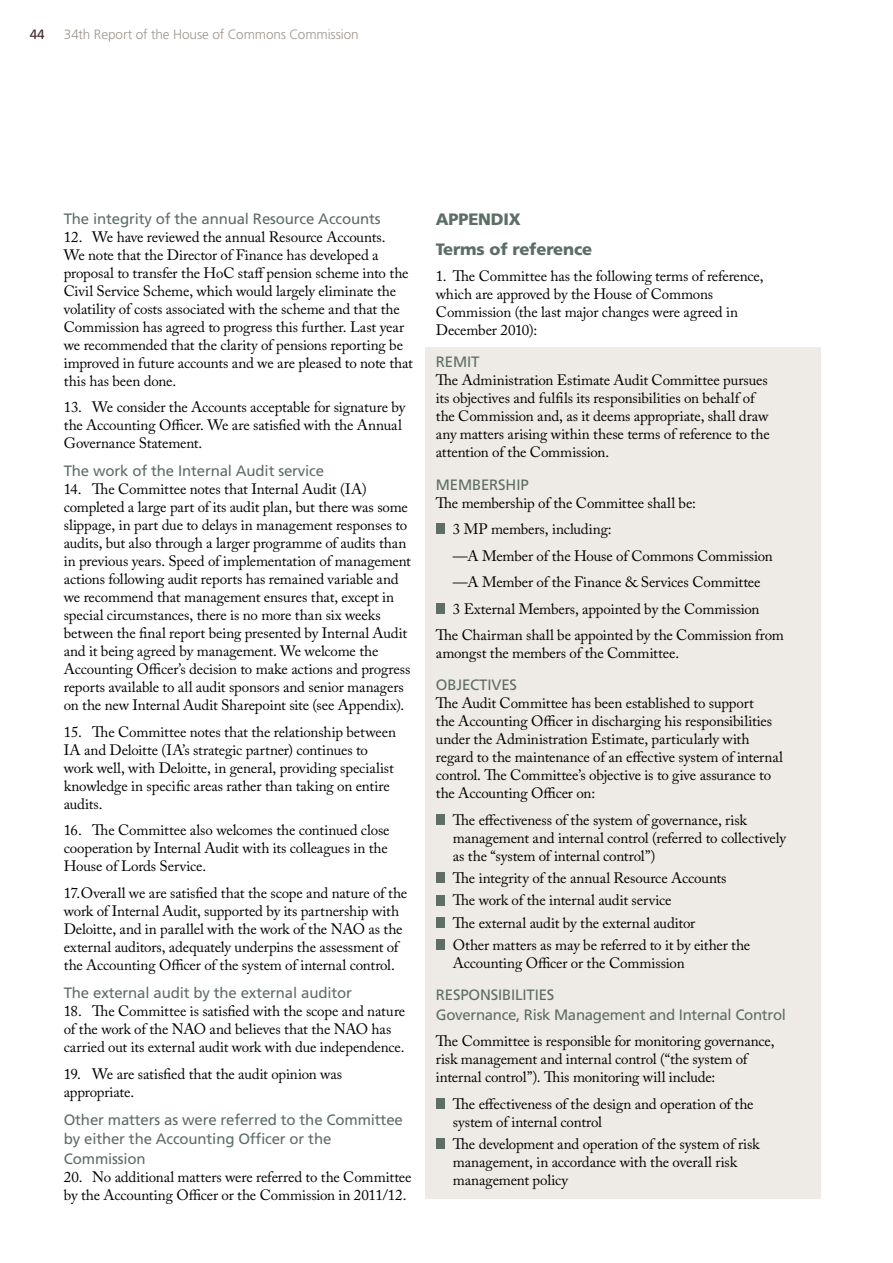
<style>
.page{position:relative;width:893px;height:1263px;background:#fff}
.page>*{position:absolute;margin:0;border:0;box-sizing:border-box;transform-origin:0 0}
.t1{font:900 16.5px/29.5px "Frutiger LT Std";letter-spacing:-.01em;color:#5e6e66}
.t2{font:15px/18px "Adobe Caslon Pro";letter-spacing:-.01em;color:#000}
.t3{font:15px/19.5px "Frutiger LT Std";letter-spacing:-.01em;color:#5e6e66}
.t4{font:300 13.5px "Frutiger LT Std";letter-spacing:-.005em;color:#a2958a}
.t5{font:13.5px "Frutiger LT Std";color:#472a2b}
</style>
<div class="page">
<div style="left:425px;top:347px;width:396px;height:852px;background:#eeeae6"></div>
<div style="left:436px;top:523px;width:8px;height:11px;background:#5e6e66"></div>
<div style="left:436px;top:603px;width:8px;height:11px;background:#5e6e66"></div>
<div style="left:436px;top:814px;width:8px;height:11px;background:#5e6e66"></div>
<div style="left:436px;top:872px;width:8px;height:11px;background:#5e6e66"></div>
<div style="left:436px;top:895px;width:8px;height:10px;background:#5e6e66"></div>
<div style="left:436px;top:917px;width:8px;height:11px;background:#5e6e66"></div>
<div style="left:436px;top:939px;width:8px;height:11px;background:#5e6e66"></div>
<div style="left:436px;top:1098px;width:8px;height:11px;background:#5e6e66"></div>
<div style="left:436px;top:1138px;width:8px;height:11px;background:#5e6e66"></div>
<p class="t5" style="left:30px;top:26px;width:16px">44</p>
<p class="t4" style="left:64px;top:27px;width:297px">34th Report of the House of Commons Commission</p>
<p class="t3" style="left:64px;top:209px;width:318px">The integrity of the annual Resource Accounts</p>
<p class="t2" style="left:64px;top:228px;width:351px">12. We have reviewed the annual Resource Accounts.<br>We note that the Director of Finance has developed a proposal to transfer the HoC staff pension scheme into the Civil Service Scheme, which would largely eliminate the volatility of costs associated with the scheme and that the Commission has agreed to progress this further. Last year we recommended that the clarity of pensions reporting be improved in future accounts and we are pleased to note that this has been done.</p>
<p class="t2" style="left:64px;top:398px;width:343px">13. We consider the Accounts acceptable for signature by the Accounting Officer. We are satisfied with the Annual<br>Governance Statement.</p>
<p class="t3" style="left:64px;top:461px;width:262px">The work of the I nternal Audit service</p>
<p class="t2" style="left:64px;top:480px;width:349px">14. The Committee notes that Internal Audit (IA) completed a large part of its audit plan, but there was some slippage, in part due to delays in management responses to audits, but also through a larger programme of audits than in previous years. Speed of implementation of management actions following audit reports has remained variable and we recommend that management ensures that, except in special circumstances, there is no more than six weeks between the final report being presented by Internal Audit and it being agreed by management. We welcome the Accounting Officer’s decision to make actions and progress reports available to all audit sponsors and senior managers on the new Internal Audit Sharepoint site (see Appendix).</p>
<p class="t2" style="left:64px;top:723px;width:334px">15. The Committee notes that the relationship between IA and Deloitte (IA’s strategic partner) continues to work well, with Deloitte, in general, providing specialist knowledge in specific areas rather than taking on entire audits.</p>
<p class="t2" style="left:64px;top:821px;width:327px">16. The Committee also welcomes the continued close cooperation by Internal Audit with its colleagues in the<br>House of Lords Service.</p>
<p class="t2" style="left:64px;top:884px;width:345px">17.Overall we are satisfied that the scope and nature of the work of Internal Audit, supported by its partnership with Deloitte, and in parallel with the work of the NAO as the external auditors, adequately underpins the assessment of the Accounting Officer of the system of internal control.</p>
<p class="t3" style="left:64px;top:983px;width:290px">The external audit by the external auditor</p>
<p class="t2" style="left:64px;top:1002px;width:343px">18. The Committee is satisfied with the scope and nature of the work of the NAO and believes that the NAO has carried out its external audit work with due independence.</p>
<p class="t2" style="left:64px;top:1064px;width:280px">19. We are satisfied that the audit opinion was appropriate.</p>
<p class="t3" style="left:64px;top:1110px;width:341px">Other matters as were referred to the Committee by either the Accounting Officer or the<br>Commission</p>
<p class="t2" style="left:64px;top:1167px;width:349px">20. No additional matters were referred to the Committee by the Accounting Officer or the Commission in 2011/12.</p>
<p class="t1" style="left:436px;top:204px;width:158px">Appendix<br>Terms of reference</p>
<p class="t2" style="left:436px;top:267px;width:329px">1. The Committee has the following terms of reference, which are approved by the House of Commons Commission (the last major changes were agreed in December 2010):</p>
<p class="t3" style="left:436px;top:352px;width:10px">REMIT</p>
<p class="t2" style="left:436px;top:371px;width:335px">The Administration Estimate Audit Committee pursues its objectives and fulfils its responsibilities on behalf of the Commission and, as it deems appropriate, shall draw any matters arising within these terms of reference to the attention of the Commission.</p>
<p class="t3" style="left:436px;top:475px;width:11px">MEMBERS</p>
<p class="t3" style="left:506px;top:475px;width:17px">HIP</p>
<p class="t2" style="left:436px;top:493px;width:262px">The membership of the Committee shall be:</p>
<p class="t2" style="left:453px;top:520px;width:160px">3 MP members, including:</p>
<p class="t2" style="left:453px;top:546px;width:322px">—A Member of the House of Commons Commission</p>
<p class="t2" style="left:453px;top:573px;width:309px">—A Member of the Finance &amp; Services Committee</p>
<p class="t2" style="left:453px;top:599px;width:308px">3 External Members, appointed by the Commission</p>
<p class="t2" style="left:436px;top:626px;width:350px">The Chairman shall be appointed by the Commission from</p>
<p class="t2" style="left:436px;top:644px;width:245px">amongst the members of the Committee.</p>
<p class="t3" style="left:436px;top:675px;width:52px">OBJECTIVES</p>
<p class="t2" style="left:436px;top:694px;width:349px">The Audit Committee has been established to support<br>the Accounting Officer in discharging his responsibilities under the Administration Estimate, particularly with regard to the maintenance of an effective system of internal control. The Committee’s objective is to give assurance to the Accounting Officer on:</p>
<p class="t2" style="left:453px;top:811px;width:335px">The effectiveness of the system of governance, risk management and internal control (referred to collectively as the “system of internal control”)</p>
<p class="t2" style="left:453px;top:867px;width:299px;line-height:22.2px">The integrity of the annual Resource Accounts The work of the internal audit service<br>The external audit by the external auditor<br>Other matters as may be referred to it by either the</p>
<p class="t2" style="left:453px;top:954px;width:233px">Accounting Officer or the Commission</p>
<p class="t3" style="left:436px;top:985px;width:352px">RESPONSIBILITIES<br>Governance, Risk Management and I nternal Control</p>
<p class="t2" style="left:436px;top:1032px;width:340px">The Committee is responsible for monitoring governance, risk management and internal control (“the system of internal control”). This monitoring will include:</p>
<p class="t2" style="left:453px;top:1094px;width:302px">The effectiveness of the design and operation of the system of internal control</p>
<p class="t2" style="left:453px;top:1135px;width:308px">The development and operation of the system of risk management, in accordance with the overall risk management policy</p>
</div>
